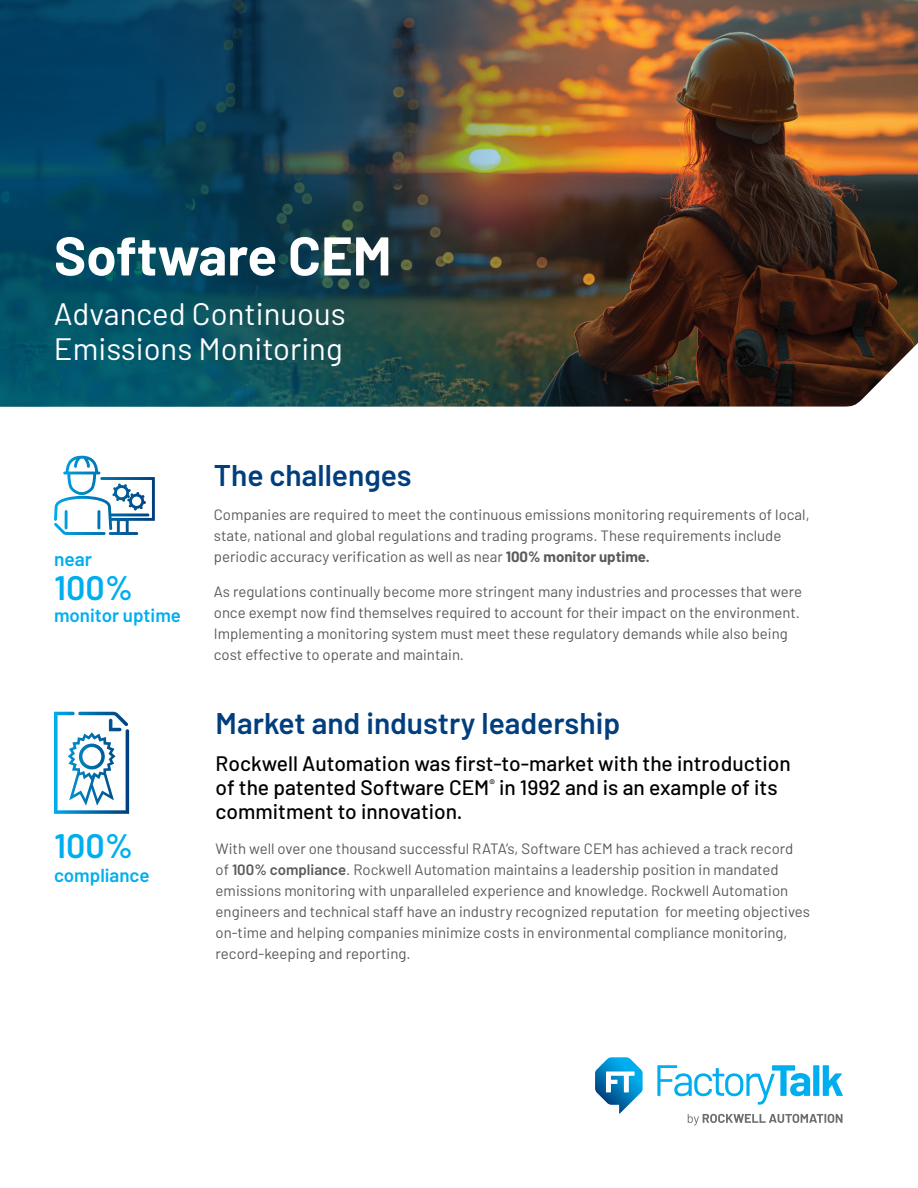
<style>
.page{position:relative;width:918px;height:1188px;background:#fff}
.page>*{position:absolute;margin:0;border:0;box-sizing:border-box;transform-origin:0 0}
.t1{font:700 54.3px "Barlow";color:#fff}
.t2{font:600 34.05px "Barlow";color:#00aeef}
.t3{font:31.05px/35px "Barlow";color:#fff}
.t4{font:600 30px "Barlow";color:#003e7e}
.t5{font:500 21px/24px "Barlow";color:#000}
.t6{font:600 19.2px "Barlow";color:#00aeef}
.t7{font:600 18.75px "Barlow";color:#00aeef}
.t8{font:15px/21px "Barlow";color:#58595b}
.s1{font-weight:700}
.s2{font-weight:600}
</style>
<div class="page">
<img style="left:0;top:0;width:918px;height:406px">
<svg style="left:54px;top:456px;width:101px;height:79px"></svg>
<svg style="left:54px;top:712px;width:75px;height:102px"></svg>
<svg style="left:595px;top:1057px;width:48px;height:57px"></svg>
<svg style="left:657px;top:1065px;width:153px;height:40px"></svg>
<div style="left:813px;top:1065px;width:6px;height:31px;background:#00aeef"></div>
<svg style="left:823px;top:1065px;width:20px;height:31px"></svg>
<svg style="left:688px;top:1114px;width:155px;height:11px"></svg>
<h1 class="t1" style="left:54px;top:216px;width:339px">Software CEM</h1>
<h3 class="t3" style="left:54px;top:295px;width:293px">Advanced Continuous<br>Emissions Monitoring</h3>
<p class="t6" style="left:54px;top:545px;width:39px">near</p>
<h2 class="t2" style="left:54px;top:563px;width:81px">100%</h2>
<p class="t7" style="left:54px;top:601px;width:129px">monitor uptime</p>
<h2 class="t2" style="left:54px;top:821px;width:81px">100%</h2>
<p class="t7" style="left:54px;top:861px;width:97px">compliance</p>
<h3 class="t4" style="left:214px;top:453px;width:199px">The challenges</h3>
<p class="t8" style="left:214px;top:503px;width:597px">Companies are required to meet the continuous emissions monitoring requirements of local, state, national and global regulations and trading programs. These requirements include periodic accuracy verification as well as near <span class="s1">100% monitor uptime.</span></p>
<p class="t8" style="left:214px;top:580px;width:590px">As regulations continually become more stringent many industries and processes that were once exempt now find themselves required to account for their impact on the environment.<br>Implementing a monitoring system must meet these regulatory demands while also being cost effective to operate and maintain.</p>
<h3 class="t4" style="left:216px;top:701px;width:406px">Market and industry leadership</h3>
<h3 class="t5" style="left:216px;top:750px;width:577px">Rockwell Automation was first-to-market with the introduction of the patented Software CEM<sup>®</sup> in 1992 and is an example of its commitment to innovation.</h3>
<p class="t8" style="left:216px;top:837px;width:596px">With well over one thousand successful RATA’s, Software CEM has achieved a track record of <span class="s2">100% compliance</span>. Rockwell Automation maintains a leadership position in mandated emissions monitoring with unparalleled experience and knowledge. Rockwell Automation engineers and technical staff have an industry recognized reputation for meeting objectives on-time and helping companies minimize costs in environmental compliance monitoring, record-keeping and reporting.</p>
</div>
